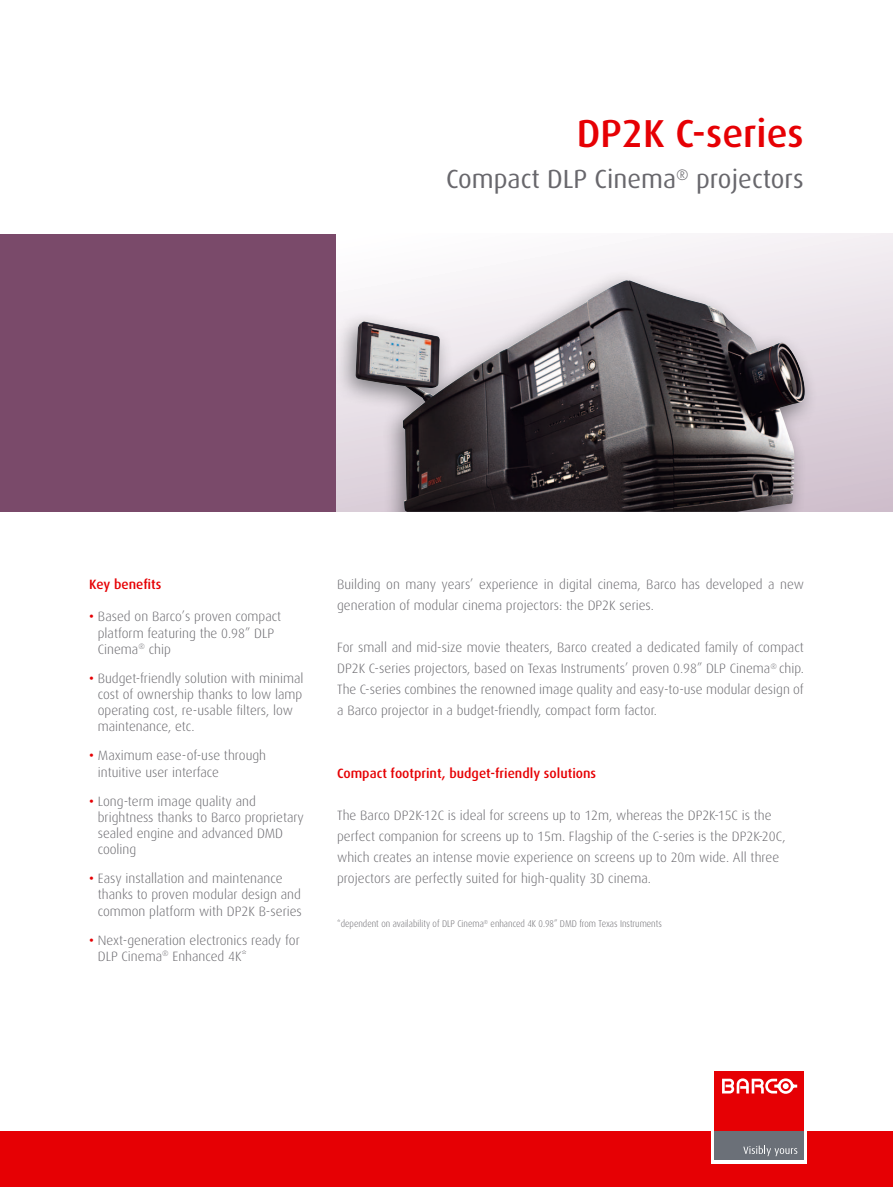
<style>
.page{position:relative;width:893px;height:1187px;background:#fff}
.page>*{position:absolute;margin:0;border:0;box-sizing:border-box;transform-origin:0 0}
.t1{font:500 39px "Dax";color:#e60004}
.t2{font:26.25px "Dax";color:#68676c}
.t3{font:300 13.5px/16.2px "Dax";color:#68676c}
.t4{font:500 13.5px "Dax";color:#e60004}
.t5{font:300 9.75px "Dax";color:#68676c;scale:.9 1}
.s1{font-weight:500;color:#e60004}
</style>
<div class="page">
<div style="left:0;top:1130px;width:893px;height:56px;background:#e60004"></div>
<div style="left:711px;top:1067px;width:96px;height:96px;background:#fff"></div>
<div style="left:714px;top:1130px;width:90px;height:30px;background:#6b7078"></div>
<div style="left:714px;top:1070px;width:90px;height:60px;background:#e60004"></div>
<svg style="left:743px;top:1145px;width:54px;height:11px"></svg>
<svg style="left:722px;top:1078px;width:75px;height:15px"></svg>
<div style="left:0;top:234px;width:337px;height:278px;background:#7a4a6a"></div>
<div style="left:337px;top:234px;width:556px;height:278px;background:linear-gradient(to bottom,#f7f4f7,#cdbcca)"></div>
<div style="left:337px;top:268px;width:481px;height:244px;background:#1b1c20;opacity:.5"></div>
<img style="left:355px;top:280px;width:451px;height:232px">
<h1 class="t1" style="left:577px;top:112px;width:228px">DP2K C-series</h1>
<h2 class="t2" style="left:446px;top:165px;width:359px">Compact DLP Cinema<sup>®</sup> projectors</h2>
<p class="t4" style="left:89px;top:576px;width:74px">Key benefits</p>
<p class="t3" style="left:98px;top:608px;width:185px;text-indent:-9px"><span class="s1">•</span> Based on Barco’s proven compact platform featuring the 0.98” DLP<br>Cinema<sup>®</sup> chip</p>
<p class="t3" style="left:98px;top:670px;width:207px;text-indent:-9px"><span class="s1">•</span> Budget-friendly solution with minimal cost of ownership thanks to low lamp operating cost, re-usable filters, low maintenance, etc.</p>
<p class="t3" style="left:98px;top:747px;width:170px;text-indent:-9px"><span class="s1">•</span> Maximum ease-of-use through intuitive user interface</p>
<p class="t3" style="left:98px;top:793px;width:208px;text-indent:-9px"><span class="s1">•</span> Long-term image quality and brightness thanks to Barco proprietary sealed engine and advanced DMD cooling</p>
<p class="t3" style="left:98px;top:870px;width:206px;text-indent:-9px"><span class="s1">•</span> Easy installation and maintenance thanks to proven modular design and common platform with DP2K B-series</p>
<p class="t3" style="left:98px;top:931px;width:203px;text-indent:-9px"><span class="s1">•</span> Next-generation electronics ready for<br>DLP Cinema<sup>®</sup> Enhanced 4K*</p>
<p class="t3" style="left:337px;top:574px;width:468px;line-height:21px">Building on many years’ experience in digital cinema, Barco has developed a new generation of modular cinema projectors: the DP2K series.</p>
<p class="t3" style="left:337px;top:637px;width:468px;line-height:21px;text-align:justify">For small and mid-size movie theaters, Barco created a dedicated family of compact DP2K C-series projectors, based on Texas Instruments’ proven 0.98” DLP Cinema<sup>®</sup> chip.<br>The C-series combines the renowned image quality and easy-to-use modular design of a Barco projector in a budget-friendly, compact form factor.</p>
<p class="t4" style="left:337px;top:766px;width:261px">Compact footprint, budget-friendly solutions</p>
<p class="t3" style="left:337px;top:805px;width:450px;line-height:21px">The Barco DP2K-12C is ideal for screens up to 12m, whereas the DP2K-15C is the perfect companion for screens up to 15m. Flagship of the C-series is the DP2K-20C, which creates an intense movie experience on screens up to 20m wide. All three projectors are perfectly suited for high-quality 3D cinema.</p>
<p class="t5" style="left:337px;top:918px;width:362px">*dependent on availability of DLP Cinema<sup>®</sup> enhanced 4K 0.98” DMD from Texas Instruments</p>
</div>
